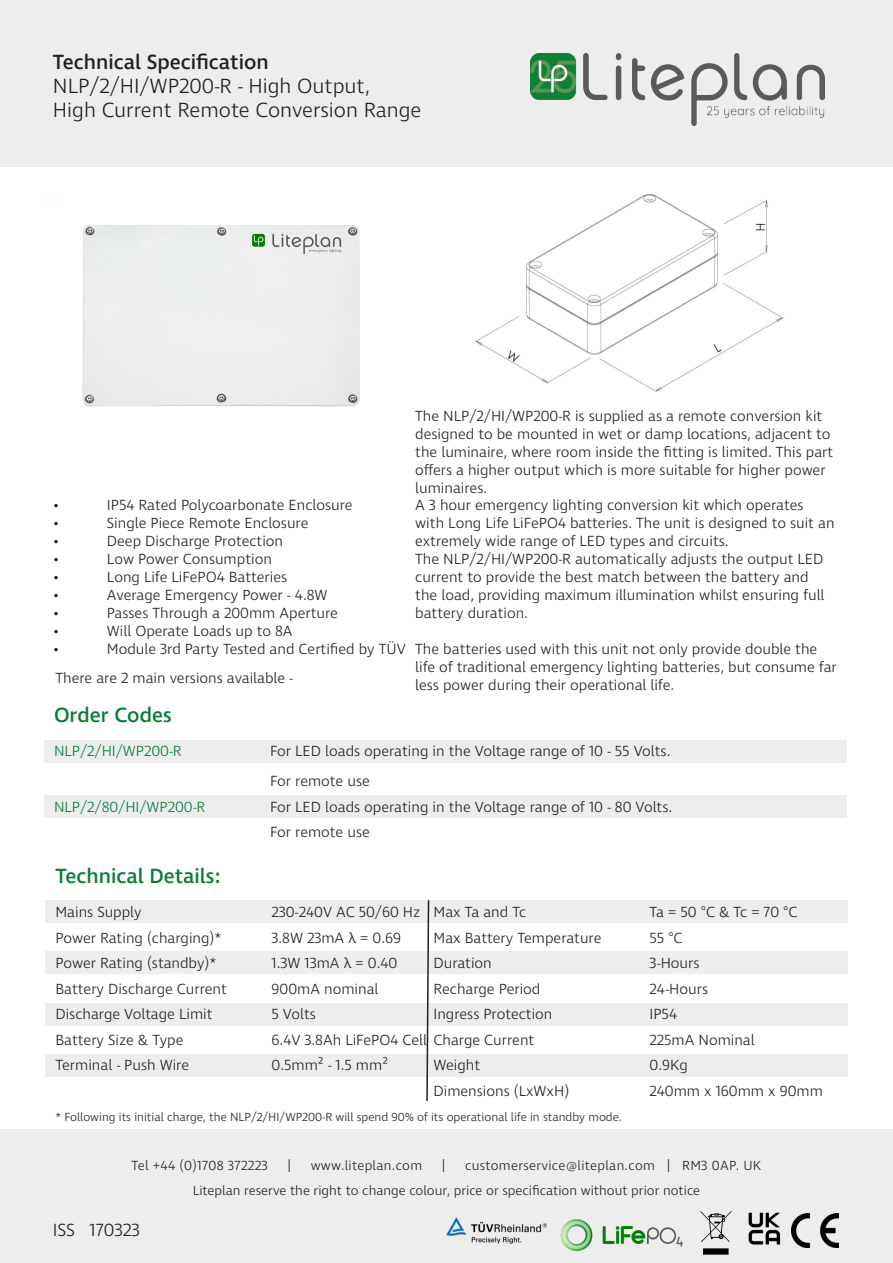
<style>
.page{position:relative;width:893px;height:1263px;background:#fff}
.page>*{position:absolute;margin:0;border:0;box-sizing:border-box;transform-origin:0 0}
.t1{font:300 21px "Ingra";color:#231f20}
.t2{font:500 21px "Ingra";color:#077c35}
.t3{font:500 21px "Ingra";color:#231f20}
.t4{font:300 18px "Ingra";color:#231f20}
.t5{font:300 15px/18px "Ingra";color:#231f20}
.t6{font:300 15px "Ingra";color:#077c35}
.t7{font:300 13.5px "Ingra";color:#231f20}
.t8{font:300 13.5px "Ingra";letter-spacing:.02em;color:#231f20}
.t9{font:300 12px "Ingra";color:#231f20}
.s1{font-family:"Bahnschrift";font-weight:400}
</style>
<div class="page">
<div style="left:44px;top:795px;width:802px;height:23px;background:#ededed"></div>
<div style="left:0;top:0;width:893px;height:167px;background:#ededed"></div>
<div style="left:44px;top:740px;width:802px;height:22px;background:#ededed"></div>
<div style="left:45px;top:1055px;width:803px;height:22px;background:#ededed"></div>
<div style="left:45px;top:1003px;width:803px;height:23px;background:#ededed"></div>
<div style="left:45px;top:951px;width:803px;height:23px;background:#ededed"></div>
<div style="left:45px;top:900px;width:803px;height:22px;background:#ededed"></div>
<div style="left:82px;top:225px;width:278px;height:182px;background:#eceeee"></div>
<img style="left:531px;top:53px;width:293px;height:72px">
<div style="left:0;top:1129px;width:893px;height:134px;background:#ededed"></div>
<img style="left:475px;top:194px;width:309px;height:198px">
<svg style="left:700px;top:1211px;width:31px;height:43px"></svg>
<img style="left:796px;top:1213px;width:43px;height:34px">
<svg style="left:425px;top:900px;width:5px;height:201px"></svg>
<img style="left:560px;top:1219px;width:123px;height:33px">
<img style="left:748px;top:1212px;width:48px;height:32px">
<img style="left:446px;top:1217px;width:101px;height:27px">
<p class="t3" style="left:53px;top:49px;width:217px">Technical Specification</p>
<p class="t1" style="left:53px;top:73px;width:319px">NLP/2/HI/WP200-R - High Output,</p>
<p class="t1" style="left:53px;top:97px;width:370px">High Current Remote Conversion Range</p>
<p class="t5" style="left:53px;top:496px;width:8px">•</p>
<p class="t5" style="left:107px;top:496px;width:247px">IP54 Rated Polycoarbonate Enclosure</p>
<p class="t5" style="left:53px;top:514px;width:8px">•</p>
<p class="t5" style="left:107px;top:514px;width:203px">Single Piece Remote Enclosure</p>
<p class="t5" style="left:53px;top:532px;width:8px">•</p>
<p class="t5" style="left:107px;top:532px;width:178px">Deep Discharge Protection</p>
<p class="t5" style="left:53px;top:550px;width:8px">•</p>
<p class="t5" style="left:107px;top:550px;width:166px">Low Power Consumption</p>
<p class="t5" style="left:53px;top:568px;width:8px">•</p>
<p class="t5" style="left:107px;top:568px;width:182px">Long Life LiFePO4 Batteries</p>
<p class="t5" style="left:53px;top:586px;width:8px">•</p>
<p class="t5" style="left:107px;top:586px;width:222px">Average Emergency Power - 4.8W</p>
<p class="t5" style="left:53px;top:604px;width:8px">•</p>
<p class="t5" style="left:107px;top:604px;width:232px">Passes Through a 200mm Aperture</p>
<p class="t5" style="left:53px;top:622px;width:8px">•</p>
<p class="t5" style="left:107px;top:622px;width:187px">Will Operate Loads up to 8A</p>
<p class="t5" style="left:53px;top:640px;width:8px">•</p>
<p class="t5" style="left:107px;top:640px;width:300px">Module 3rd Party Tested and Certified by TÜV</p>
<p class="t5" style="left:55px;top:670px;width:239px">There are 2 main versions available -</p>
<p class="t5" style="left:415px;top:407px;width:420px">The NLP/2/HI/WP200-R is supplied as a remote conversion kit designed to be mounted in wet or damp locations, adjacent to the luminaire, where room inside the fitting is limited. This part offers a higher output which is more suitable for higher power luminaires.</p>
<p class="t5" style="left:415px;top:496px;width:421px">A 3 hour emergency lighting conversion kit which operates with Long Life LiFePO4 batteries. The unit is designed to suit an extremely wide range of LED types and circuits.</p>
<p class="t5" style="left:415px;top:550px;width:411px">The NLP/2/HI/WP200-R automatically adjusts the output LED current to provide the best match between the battery and the load, providing maximum illumination whilst ensuring full battery duration.</p>
<p class="t5" style="left:415px;top:640px;width:423px">The batteries used with this unit not only provide double the life of traditional emergency lighting batteries, but consume far less power during their operational life.</p>
<p class="t2" style="left:54px;top:702px;width:119px">Order Codes</p>
<p class="t6" style="left:54px;top:742px;width:129px">NLP/2/HI/WP200-R</p>
<p class="t5" style="left:270px;top:743px;width:402px">For LED loads operating in the Voltage range of 10 - 55 Volts.</p>
<p class="t5" style="left:270px;top:773px;width:101px">For remote use</p>
<p class="t6" style="left:54px;top:797px;width:153px">NLP/2/80/HI/WP200-R</p>
<p class="t5" style="left:270px;top:798px;width:404px">For LED loads operating in the Voltage range of 10 - 80 Volts.</p>
<p class="t5" style="left:270px;top:824px;width:101px">For remote use</p>
<p class="t2" style="left:55px;top:863px;width:167px">Technical Details:</p>
<p class="t5" style="left:55px;top:904px;width:88px">Mains Supply</p>
<p class="t5" style="left:271px;top:904px;width:256px">230-240V AC 50/60 Hz Max Ta and Tc</p>
<p class="t5" style="left:649px;top:904px;width:150px">Ta = 50 °C &amp; Tc = 70 °C</p>
<p class="t5" style="left:55px;top:929px;width:168px">Power Rating (charging)*</p>
<p class="t5" style="left:271px;top:929px;width:131px">3.8W 23mA <span class="s1">λ</span> = 0.69</p>
<p class="t5" style="left:433px;top:929px;width:169px">Max Battery Temperature</p>
<p class="t5" style="left:649px;top:929px;width:35px">55 °C</p>
<p class="t5" style="left:55px;top:955px;width:163px">Power Rating (standby)*</p>
<p class="t5" style="left:271px;top:955px;width:127px">1.3W 13mA <span class="s1">λ</span> = 0.40</p>
<p class="t5" style="left:433px;top:955px;width:60px">Duration</p>
<p class="t5" style="left:649px;top:955px;width:51px">3-Hours</p>
<p class="t5" style="left:55px;top:980px;width:173px">Battery Discharge Current</p>
<p class="t5" style="left:271px;top:980px;width:108px">900mA nominal</p>
<p class="t5" style="left:433px;top:980px;width:108px">Recharge Period</p>
<p class="t5" style="left:649px;top:980px;width:60px">24-Hours</p>
<p class="t5" style="left:55px;top:1006px;width:159px">Discharge Voltage Limit</p>
<p class="t5" style="left:271px;top:1006px;width:46px">5 Volts</p>
<p class="t5" style="left:433px;top:1006px;width:120px">Ingress Protection</p>
<p class="t5" style="left:649px;top:1006px;width:29px">IP54</p>
<p class="t5" style="left:55px;top:1031px;width:129px">Battery Size &amp; Type</p>
<p class="t5" style="left:271px;top:1031px;width:264px">6.4V 3.8Ah LiFePO4 Cell Charge Current</p>
<p class="t5" style="left:649px;top:1031px;width:107px">225mA Nominal</p>
<p class="t5" style="left:55px;top:1057px;width:135px">Terminal - Push Wire</p>
<p class="t5" style="left:271px;top:1057px;width:118px">0.5mm2 - 1.5 mm2</p>
<p class="t5" style="left:433px;top:1057px;width:48px">Weight</p>
<p class="t5" style="left:649px;top:1057px;width:40px">0.9Kg</p>
<p class="t5" style="left:433px;top:1082px;width:137px">Dimensions (LxWxH)</p>
<p class="t5" style="left:649px;top:1082px;width:175px">240mm x 160mm x 90mm</p>
<p class="t9" style="left:55px;top:1110px;width:568px">* Following its initial charge, the NLP/2/HI/WP200-R will spend 90% of its operational life in standby mode.</p>
<p class="t8" style="left:132px;top:1157px;width:138px">Tel +44 (0)1708 372223</p>
<p class="t7" style="left:288px;top:1157px;width:4px">|</p>
<p class="t8" style="left:311px;top:1157px;width:113px">www.liteplan.com</p>
<p class="t7" style="left:442px;top:1157px;width:4px">|</p>
<p class="t8" style="left:465px;top:1157px;width:298px">customerservice@liteplan.com | RM3 0AP. UK</p>
<p class="t4" style="left:53px;top:1218px;width:89px">ISS 170323</p>
<p class="t7" style="left:193px;top:1182px;width:509px">Liteplan reserve the right to change colour, price or specification without prior notice</p>
</div>
